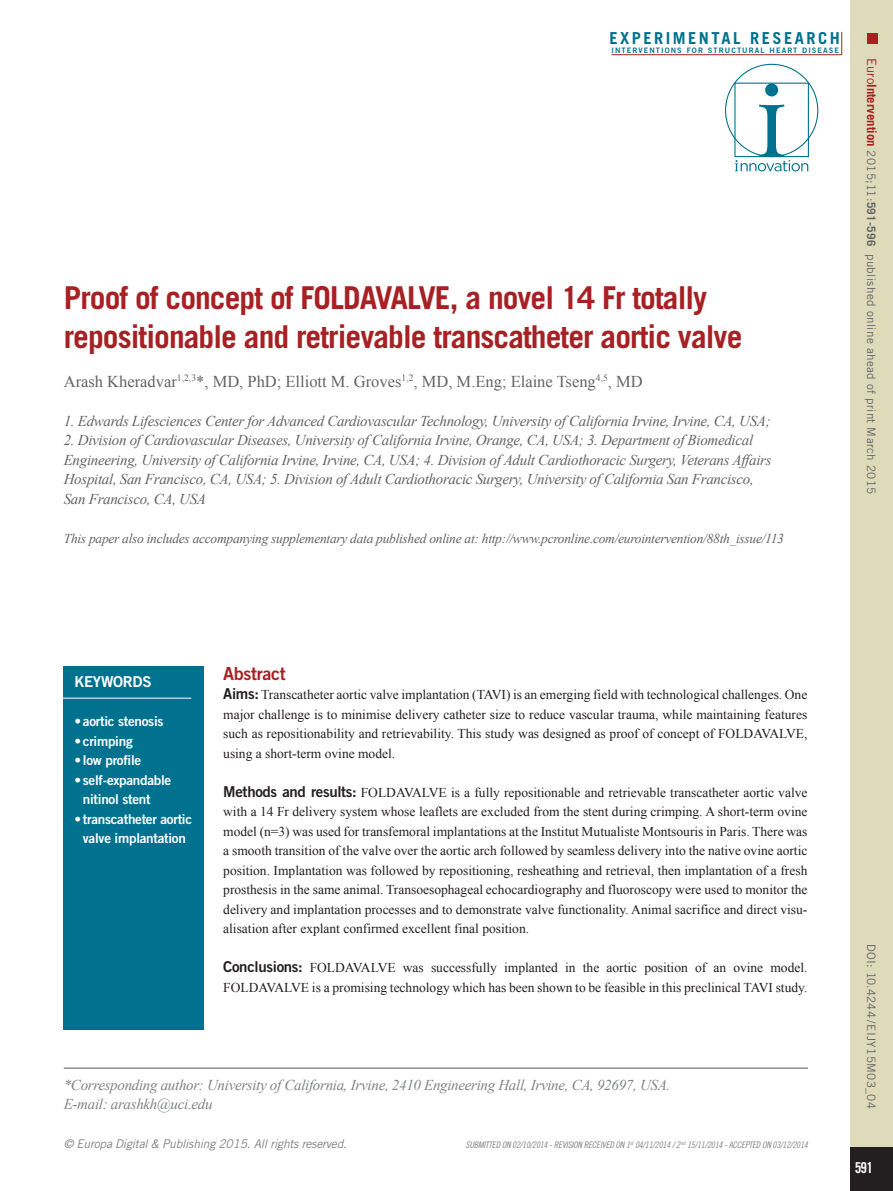
<style>
.page{position:relative;width:893px;height:1191px;background:#fff}
.page>*{position:absolute;margin:0;border:0;box-sizing:border-box;transform-origin:0 0}
.t1{font:700 31.5px/39px "+GBXAKU Trade Gothic LT Std";letter-spacing:-.03em;color:#a72023}
.t2{font:18px "+BUQWCT Trade Gothic LT Std Bd 2";letter-spacing:-.02em;color:#a72023}
.t3{font:16.5px "+ZRKUMQ Times New Roman";color:#636366}
.t4{font:700 16.5px "+GBXAKU Trade Gothic LT Std";letter-spacing:.15em;color:#00718e}
.t5{font:italic 15px/19.5px "+WZQKHG Times New Roman";letter-spacing:-.02em;color:#636366}
.t6{font:italic 15px/19.5px "+WZQKHG Times New Roman";letter-spacing:-.02em;color:#808285}
.t7{font:15px "+BUQWCT Trade Gothic LT Std Bd 2";letter-spacing:-.02em;color:#fff}
.t8{font:15px "+FMCDTI Trade Gothic LT Std Bd Cn 20";color:#fff}
.t9{font:13.5px/19.5px "+ZRKUMQ Times New Roman";color:#231f20;text-align:justify}
.t10{font:italic 13.5px "+WZQKHG Times New Roman";letter-spacing:-.02em;color:#636366}
.t11{font:13.5px/19.5px "+BUQWCT Trade Gothic LT Std Bd 2";letter-spacing:-.02em;color:#fff}
.t12{font:italic 12px "+ACVKCV Trade Gothic LT Std";letter-spacing:-.02em;color:#808285}
.t13{font:11.7px "+VTOFHQ Trade Gothic LT Std";letter-spacing:.03em;color:#636366}
.t14{font:9px "+LFMCYI Trade Gothic LT Std Cn 18 Obl";letter-spacing:-.02em;color:#808285}
.t15{font:7.5px "+BUQWCT Trade Gothic LT Std Bd 2";letter-spacing:.145em;color:#00718e}
.s1{font-size:12.75px;color:#a72023}
.s2{font-family:"+GBXAKU Trade Gothic LT Std";font-weight:700;font-size:12.75px;color:#a72023}
.s3{font-family:"+GBXAKU Trade Gothic LT Std";font-weight:700}
.s4{font-family:"+BUQWCT Trade Gothic LT Std Bd 2";font-size:15px}
</style>
<div class="page">
<div style="left:850px;top:0;width:43px;height:1191px;background:#dedaba"></div>
<div style="left:850px;top:1147px;width:43px;height:44px;background:#231f20"></div>
<div style="left:867px;top:34px;width:11px;height:10px;background:#a72023"></div>
<hr style="left:611px;top:54px;width:231px;height:1px;background:#a72023">
<svg style="left:841px;top:32px;width:1px;height:22px"></svg>
<hr style="left:64px;top:1067px;width:744px;height:1px;background:#57585a">
<div style="left:64px;top:665px;width:140px;height:364px;background:#00718e"></div>
<hr style="left:62px;top:698px;width:129px;height:1px;background:#fff">
<div style="left:734px;top:83px;width:75px;height:74px;border:1px solid #00718e"></div>
<div style="left:765px;top:83px;width:13px;height:13px;background:#00718e;border-radius:50%"></div>
<svg style="left:735px;top:105px;width:73px;height:66px"></svg>
<p class="t4" style="left:609px;top:32px;width:232px">EXPERIMENTAL RESEARCH</p>
<p class="t15" style="left:611px;top:47px;width:229px">INTERVENTIONS FOR STRUCTURAL HEART DISEASE</p>
<h1 class="t1" style="left:64px;top:280px;width:680px">Proof of concept of FOLDAVALVE, a novel 14 Fr totally repositionable and retrievable transcatheter aortic valve</h1>
<p class="t3" style="left:64px;top:375px;width:580px">Arash Kheradvar<sup>1,2,3</sup>*, MD, PhD; Elliott M. Groves<sup>1,2</sup>, MD, M.Eng; Elaine Tseng<sup>4,5</sup>, MD</p>
<p class="t5" style="left:64px;top:412px;width:708px">1. Edwards Lifesciences Center for Advanced Cardiovascular Technology, University of California Irvine, Irvine, CA, USA;</p>
<p class="t5" style="left:64px;top:432px;width:709px">2. Division of Cardiovascular Diseases, University of California Irvine, Orange, CA, USA; 3. Department of Biomedical Engineering, University of California Irvine, Irvine, CA, USA; 4. Division of Adult Cardiothoracic Surgery, Veterans Affairs Hospital, San Francisco, CA, USA; 5. Division of Adult Cardiothoracic Surgery, University of California San Francisco, San Francisco, CA, USA</p>
<p class="t10" style="left:64px;top:533px;width:722px">This paper also includes accompanying supplementary data published online at: http://www.pcronline.com/eurointervention/88th_issue/113</p>
<p class="t13" style="left:876px;top:58px;width:436px;rotate:90deg"><span class="s1">Euro</span><span class="s2">Intervention</span> 2015;11:<span class="s3">591-596</span> published online ahead of print March 2015</p>
<p class="t7" style="left:74px;top:676px;width:79px">KEYWORDS</p>
<p class="t11" style="left:74px;top:712px;width:91px">• aortic stenosis</p>
<p class="t11" style="left:74px;top:732px;width:60px">• crimping</p>
<p class="t11" style="left:74px;top:751px;width:68px">• low profile</p>
<p class="t11" style="left:83px;top:771px;width:90px;text-indent:-9px">• self-expandable nitinol stent</p>
<p class="t11" style="left:74px;top:810px;width:119px;text-align:center">• transcatheter aortic valve implantation</p>
<h2 class="t2" style="left:223px;top:666px;width:64px">Abstract</h2>
<p class="t9" style="left:223px;top:686px;width:586px"><span class="s4">Aims:</span>Transcatheter aortic valve implantation (TAVI) is an emerging field with technological challenges. One major challenge is to minimise delivery catheter size to reduce vascular trauma, while maintaining features such as repositionability and retrievability. This study was designed as proof of concept of FOLDAVALVE, using a short-term ovine model.</p>
<p class="t9" style="left:223px;top:783px;width:586px"><span class="s4">Methods and results:</span> FOLDAVALVE is a fully repositionable and retrievable transcatheter aortic valve with a 14 Fr delivery system whose leaflets are excluded from the stent during crimping. A short-term ovine model (n=3) was used for transfemoral implantations at the Institut Mutualiste Montsouris in Paris. There was a smooth transition of the valve over the aortic arch followed by seamless delivery into the native ovine aortic position. Implantation was followed by repositioning, resheathing and retrieval, then implantation of a fresh prosthesis in the same animal. Transoesophageal echocardiography and fluoroscopy were used to monitor the delivery and implantation processes and to demonstrate valve functionality. Animal sacrifice and direct visu&shy;alisation after explant confirmed excellent final position.</p>
<p class="t9" style="left:223px;top:959px;width:586px"><span class="s4">Conclusions:</span> FOLDAVALVE was successfully implanted in the aortic position of an ovine model.<br>FOLDAVALVE is a promising technology which has been shown to be feasible in this preclinical TAVI study.</p>
<p class="t6" style="left:64px;top:1076px;width:608px">*Corresponding author: University of California, Irvine, 2410 Engineering Hall, Irvine, CA, 92697, USA.<br>E-mail: arashkh@uci.edu</p>
<p class="t12" style="left:64px;top:1139px;width:285px">© Europa Digital &amp; Publishing 2015. All rights reserved.</p>
<p class="t14" style="left:466px;top:1140px;width:344px">SUBMITTED ON 02/10/2014 - REVISION RECEIVED ON 1<sup>st</sup> 04/11/2014 / 2 <sup>nd</sup> 15/11/2014 - ACCEPTED ON 03/12/2014</p>
<p class="t13" style="left:876px;top:944px;width:166px;rotate:90deg">DOI: 10.4244/EIJY15M03_04</p>
<p class="t8" style="left:855px;top:1159px;width:20px">591</p>
</div>
